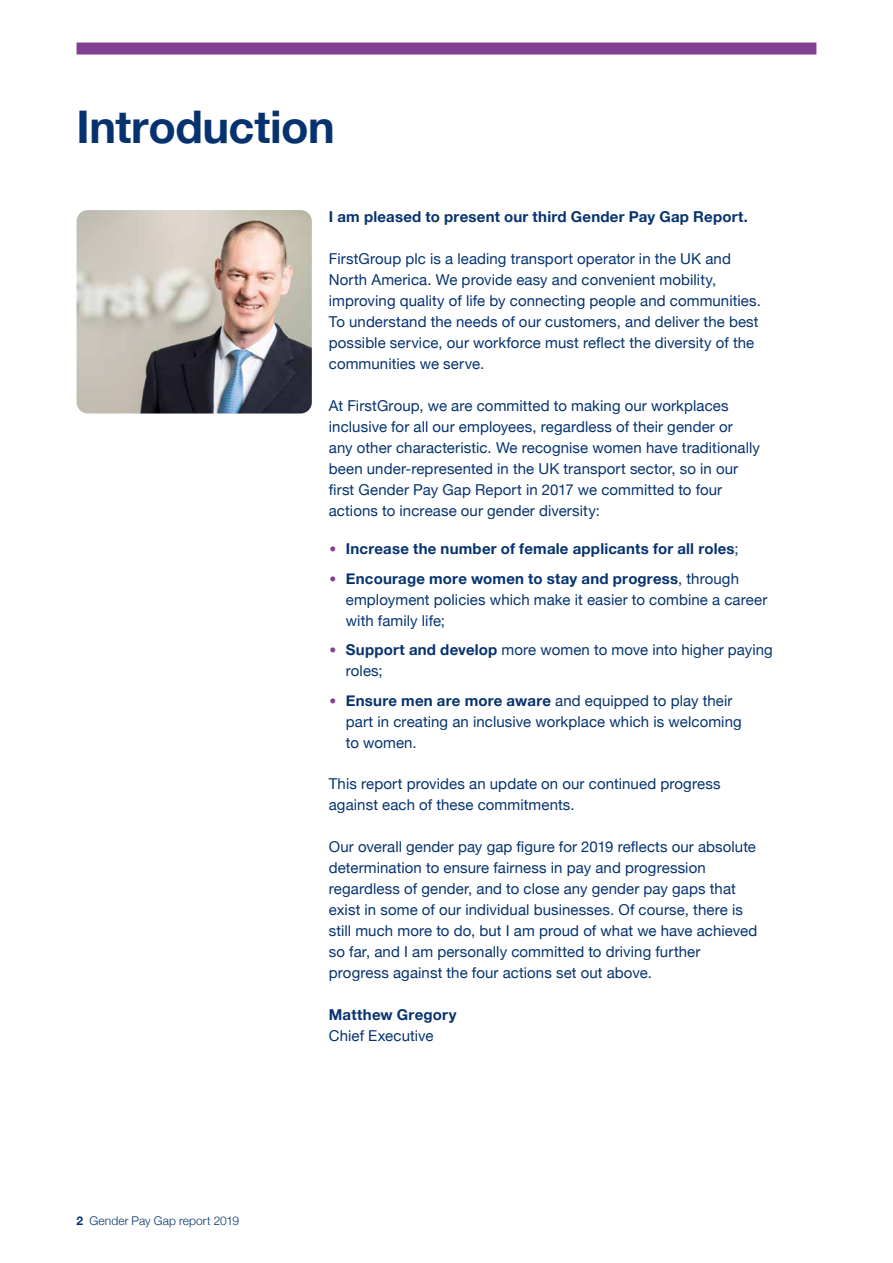
<style>
.page{position:relative;width:893px;height:1263px;background:#fff}
.page>*{position:absolute;margin:0;border:0;box-sizing:border-box;transform-origin:0 0}
.t1{font:700 45px "Helvetica Neue";letter-spacing:-.01em;color:#06336f}
.t2{font:15px/21px "Helvetica Neue";letter-spacing:.005em;color:#06336f}
.t3{font:700 15px "Helvetica Neue";letter-spacing:.015em;color:#06336f}
.t4{font:300 12px "Helvetica Neue";letter-spacing:.005em;color:#06336f}
.s1{font-weight:700}
.s2{font-weight:400;font-size:22.5px;color:#824091}
.s3{font-weight:400}
.s4{font-size:22.5px;color:#824091}
</style>
<div class="page">
<div style="left:77px;top:43px;width:739px;height:12px;background:#824091"></div>
<img style="left:77px;top:210px;width:235px;height:203px">
<h1 class="t1" style="left:77px;top:91px;width:260px">Introduction</h1>
<p class="t4" style="left:77px;top:1211px;width:164px"><span class="s1">2</span> Gender Pay Gap report 2019</p>
<p class="t3" style="left:329px;top:205px;width:421px">I am pleased to present our third Gender Pay Gap Report.</p>
<p class="t2" style="left:329px;top:249px;width:434px">FirstGroup plc is a leading transport operator in the UK and North America. We provide easy and convenient mobility, improving quality of life by connecting people and communities.<br>To understand the needs of our customers, and deliver the best possible service, our workforce must reflect the diversity of the communities we serve.</p>
<p class="t2" style="left:329px;top:396px;width:433px">At FirstGroup, we are committed to making our workplaces inclusive for all our employees, regardless of their gender or any other characteristic. We recognise women have traditionally been under-represented in the UK transport sector, so in our first Gender Pay Gap Report in 2017 we committed to four actions to increase our gender diversity:</p>
<p class="t3" style="left:329px;top:537px;width:411px"><span class="s2">•</span> Increase the number of female applicants for all roles<span class="s3">;</span></p>
<p class="t2" style="left:346px;top:569px;width:423px;text-indent:-17px"><span class="s4">•</span> <span class="s1">Encourage more women to stay and progress</span>, through employment policies which make it easier to combine a career with family life;</p>
<p class="t2" style="left:346px;top:640px;width:428px;text-indent:-17px"><span class="s4">•</span> <span class="s1">Support and develop</span> more women to move into higher paying roles;</p>
<p class="t2" style="left:346px;top:691px;width:397px;text-indent:-17px"><span class="s4">•</span> <span class="s1">Ensure men are more aware</span> and equipped to play their part in creating an inclusive workplace which is welcoming to women.</p>
<p class="t2" style="left:329px;top:774px;width:393px">This report provides an update on our continued progress against each of these commitments.</p>
<p class="t2" style="left:329px;top:837px;width:430px">Our overall gender pay gap figure for 2019 reflects our absolute determination to ensure fairness in pay and progression regardless of gender, and to close any gender pay gaps that exist in some of our individual businesses. Of course, there is still much more to do, but I am proud of what we have achieved so far, and I am personally committed to driving further progress against the four actions set out above.</p>
<p class="t3" style="left:329px;top:1003px;width:129px">Matthew Gregory</p>
<p class="t2" style="left:329px;top:1026px;width:106px">Chief Executive</p>
</div>
